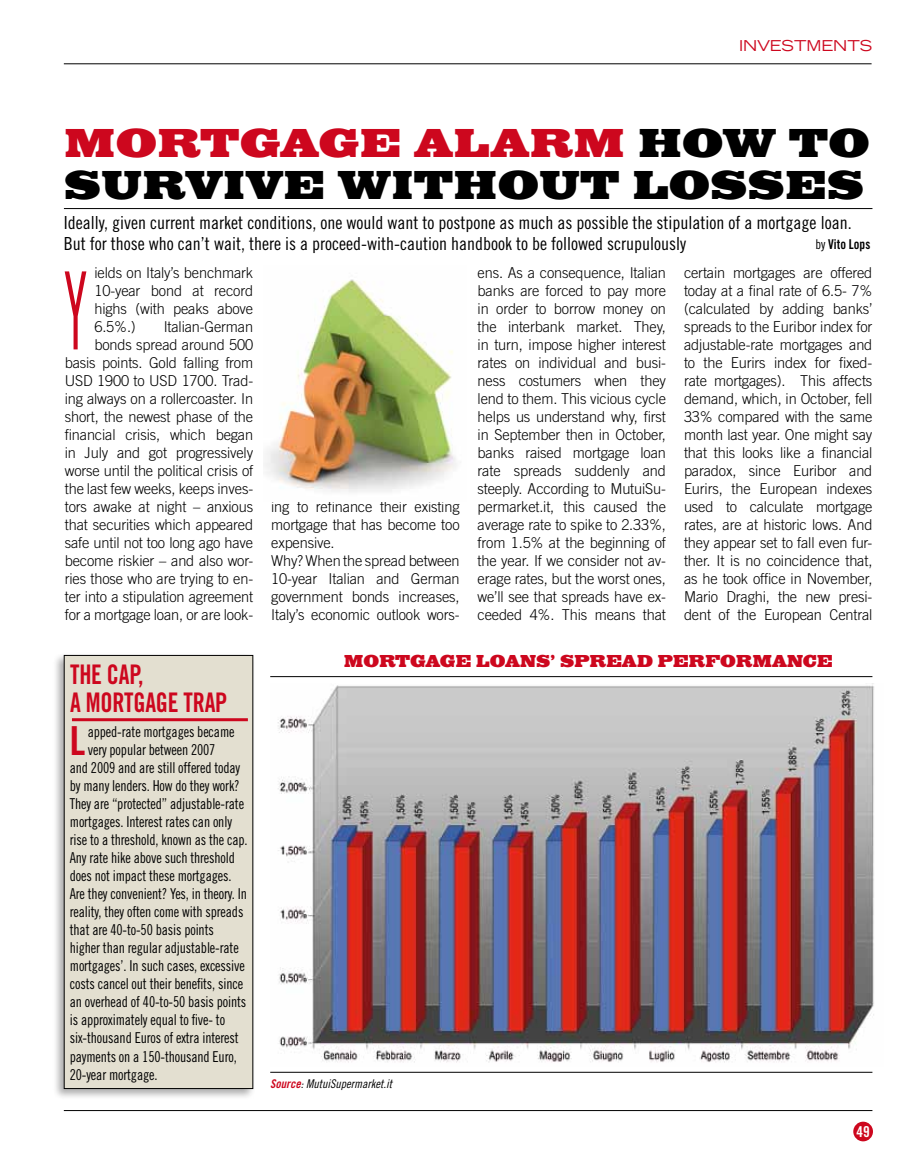
<style>
.page{position:relative;width:915px;height:1174px;background:#fff}
.page>*{position:absolute;margin:0;border:0;box-sizing:border-box;transform-origin:0 0}
.t1{font:108px "Trade Gothic LT Std Cn 18";color:#cd071e;scale:.49 1}
.t2{font:42px/42px "Egyptienne D Bold Exte";color:#000}
.t3{font:39.9px "Trade Gothic LT Std Bd Cn 20";color:#cd071e}
.t4{font:27px/28.5px "Trade Gothic LT Std Bd Cn 20";color:#cd071e;scale:.9 1}
.t5{font:18px/21px "Trade Gothic LT Std Cn 18";color:#000}
.t6{font:18px "Egyptienne D Bold Exte";letter-spacing:-.01em;color:#cd071e;scale:.89 1}
.t7{font:300 15px/18px "Trade Gothic LT Std";letter-spacing:-.01em;color:#000;text-align:justify}
.t8{font:15px "Trade Gothic LT Std Cn 18";letter-spacing:-.01em;color:#000;scale:.93 1}
.t9{font:expanded 15px "Trade Gothic LT Std";color:#cd071e}
.t10{font:15px "Trade Gothic LT Std Bd Cn 20";color:#fff}
.t11{font:13.5px "Trade Gothic LT Std Bd Cn 20";color:#000;scale:.95 1}
.t12{font:12px "Trade Gothic LT Std Cn 18 Obl";color:#000}
.s1{color:#cd071e}
.s2{font-family:"Trade Gothic LT Std Cn 18"}
.s3{font-family:"Trade Gothic LT Std Bd Cn 20 Obl";color:#cd071e}
</style>
<div class="page">
<div style="left:853px;top:1121px;width:19px;height:20px;background:#cd071e;border-radius:50%"></div>
<hr style="left:64px;top:63px;width:807px;height:1px;background:#000">
<hr style="left:64px;top:1110px;width:808px;height:1px;background:#000">
<hr style="left:64px;top:208px;width:808px;height:1px;background:#000">
<img style="left:264px;top:279px;width:192px;height:213px">
<div style="left:52px;top:652px;width:204px;height:448px;background:#000;opacity:.33"></div>
<div style="left:64px;top:655px;width:189px;height:433px;background:#e3dfd0"></div>
<div style="left:64px;top:655px;width:189px;height:434px;border:1px solid #000"></div>
<hr style="left:72px;top:718px;width:176px;height:3px;background:#cd071e">
<img style="left:277px;top:683px;width:597px;height:380px">
<hr style="left:270px;top:676px;width:602px;height:1px;background:#000">
<hr style="left:270px;top:1071px;width:602px;height:1px;background:#000">
<p class="t9" style="left:738px;top:36px;width:135px">INVESTMENTS</p>
<h2 class="t2" style="left:64px;top:123px;width:807px"><span class="s1">MORTGAGE ALARM</span> HOW TO<br>SURVIVE WITHOUT LOSSES</h2>
<p class="t5" style="left:64px;top:212px;width:789px">Ideally, given current market conditions, one would want to postpone as much as possible the stipulation of a mortgage loan.<br>But for those who can’t wait, there is a proceed-with-caution handbook to be followed scrupulously</p>
<p class="t7" style="left:94px;top:263px;width:160px">ields on Italy’s benchmark 10-year bond at record highs (with peaks above 6.5%.)</p>
<p class="t11" style="left:815px;top:236px;width:59px"><span class="s2">by</span> VITO LOPS</p>
<p class="t7" style="left:477px;top:263px;width:190px">ens. As a consequence, Italian banks are forced to pay more in order to borrow money on the interbank market. They, in turn, impose higher interest rates on individual and busi&shy;ness costumers when they lend to them. This vicious cycle helps us understand why, first in September then in October, banks raised mortgage loan rate spreads suddenly and steeply. According to MutuiSu&shy;permarket.it, this caused the average rate to spike to 2.33%, from 1.5% at the beginning of the year. If we consider not av&shy;erage rates, but the worst ones, we’ll see that spreads have ex&shy;ceeded 4%. This means that</p>
<p class="t7" style="left:683px;top:263px;width:190px">certain mortgages are offered today at a final rate of 6.5- 7% (calculated by adding banks’ spreads to the Euribor index for adjustable-rate mortgages and to the Eurirs index for fixed&shy;rate mortgages). This affects demand, which, in October, fell 33% compared with the same month last year. One might say that this looks like a financial paradox, since Euribor and Eurirs, the European indexes used to calculate mortgage rates, are at historic lows. And they appear set to fall even fur&shy;ther. It is no coincidence that, as he took office in November, Mario Draghi, the new presi&shy;dent of the European Central</p>
<h1 class="t1" style="left:64px;top:247px;width:49px">Y</h1>
<p class="t7" style="left:65px;top:317px;width:190px;text-align:right">Italian-German<br>bonds spread around 500 basis points. Gold falling from<br>USD 1900 to USD 1700. Trad&shy;ing always on a rollercoaster. In short, the newest phase of the financial crisis, which began in July and got progressively worse until the political crisis of the last few weeks, keeps inves&shy;tors awake at night – anxious that securities which appeared safe until not too long ago have become riskier – and also wor&shy;ries those who are trying to en&shy;ter into a stipulation agreement for a mortgage loan, or are look-</p>
<p class="t7" style="left:271px;top:497px;width:190px;text-align:left">ing to refinance their existing mortgage that has become too expensive.<br>Why? When the spread between<br>10-year Italian and German government bonds increases,<br>Italy’s economic outlook wors-</p>
<h3 class="t4" style="left:70px;top:659px;width:83px">THE CAP,<br>AMORTGAGE</h3>
<h3 class="t4" style="left:183px;top:688px;width:13px">TRAP</h3>
<h3 class="t3" style="left:70px;top:717px;width:17px">L</h3>
<p class="t8" style="left:88px;top:723px;width:159px">apped-rate mortgages became</p>
<p class="t8" style="left:88px;top:741px;width:139px">very popular between 2007</p>
<p class="t8" style="left:70px;top:759px;width:184px">and 2009 and are still offered today</p>
<p class="t8" style="left:70px;top:777px;width:184px">by many lenders. How do they work?</p>
<p class="t8" style="left:70px;top:795px;width:189px">They are “protected” adjustable-rate</p>
<p class="t8" style="left:70px;top:813px;width:176px">mortgages. Interest rates can only</p>
<p class="t8" style="left:70px;top:831px;width:193px">rise to a threshold, known as the cap.</p>
<p class="t8" style="left:70px;top:849px;width:179px">Any rate hike above such threshold</p>
<p class="t8" style="left:70px;top:867px;width:175px">does not impact these mortgages.</p>
<p class="t8" style="left:70px;top:885px;width:192px">Are they convenient? Yes, in theory. In</p>
<p class="t8" style="left:70px;top:903px;width:188px">reality, they often come with spreads</p>
<p class="t8" style="left:70px;top:921px;width:156px">that are 40-to-50 basis points</p>
<p class="t8" style="left:70px;top:939px;width:183px">higher than regular adjustable-rate</p>
<p class="t8" style="left:70px;top:957px;width:190px">mortgages’. In such cases, excessive</p>
<p class="t8" style="left:70px;top:975px;width:188px">costs cancel out their benefits, since</p>
<p class="t8" style="left:70px;top:993px;width:191px">an overhead of 40-to-50 basis points</p>
<p class="t8" style="left:70px;top:1011px;width:168px">is approximately equal to five- to</p>
<p class="t8" style="left:70px;top:1029px;width:183px">six-thousand Euros of extra interest</p>
<p class="t8" style="left:70px;top:1047px;width:181px">payments on a 150-thousand Euro,</p>
<p class="t8" style="left:70px;top:1065px;width:96px">20-year mortgage.</p>
<p class="t6" style="left:343px;top:651px;width:551px">MORTGAGE LOANS’ SPREAD PERFORMANCE</p>
<p class="t12" style="left:270px;top:1076px;width:123px"><span class="s3">Source</span>: MutuiSupermarket.it</p>
<p class="t10" style="left:856px;top:1122px;width:15px">49</p>
</div>
